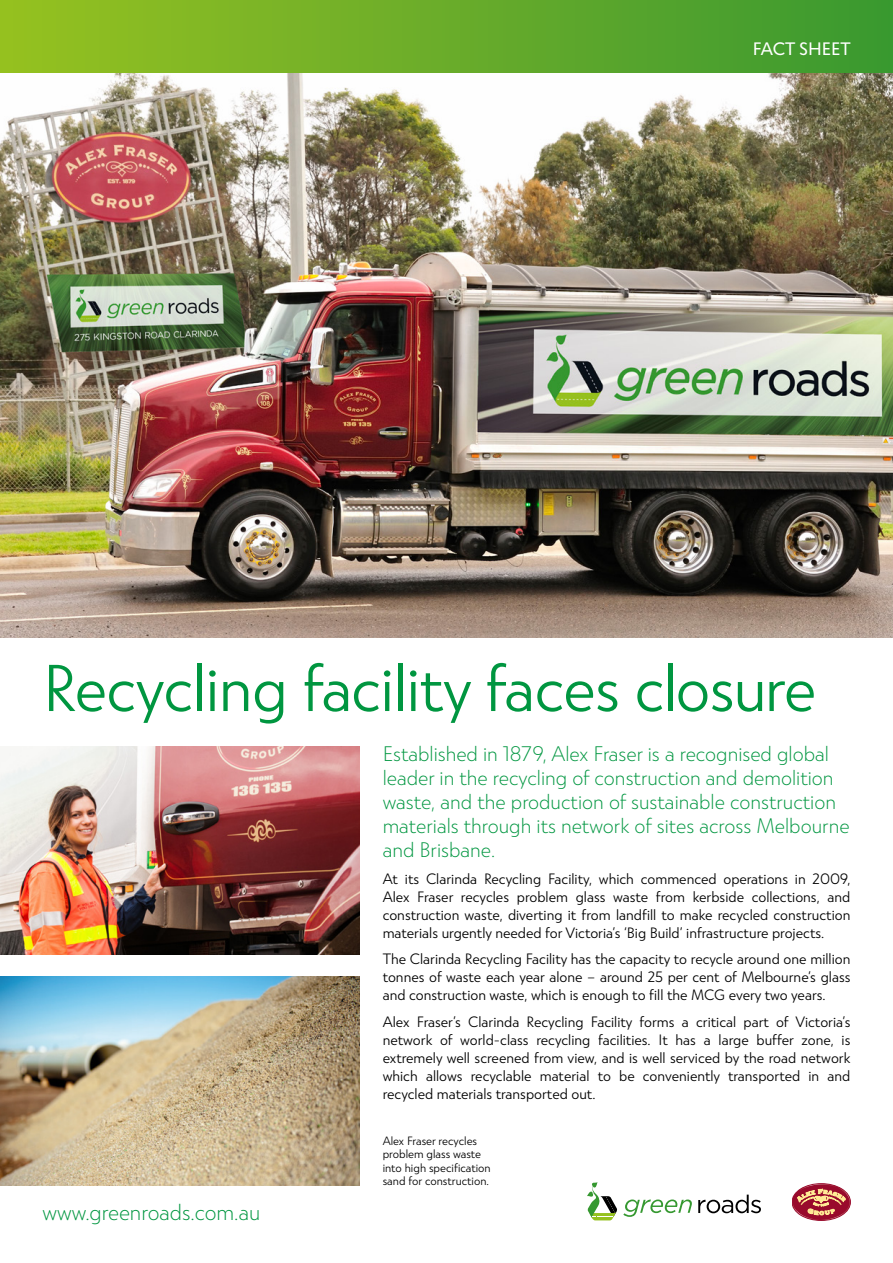
<style>
.page{position:relative;width:893px;height:1263px;background:#fff}
.page>*{position:absolute;margin:0;border:0;box-sizing:border-box;transform-origin:0 0}
.t1{font:300 66px "Atlan";letter-spacing:-.01em;color:#009640}
.t2{font:200 22.5px "Atlan";color:#009640}
.t3{font:200 21px/24px "Atlan";color:#009640}
.t4{font:18px "Atlan";color:#fff}
.t5{font:300 15px/18px "Atlan";color:#000;text-align:justify}
.t6{font:300 12px/13.5px "Atlan";color:#000}
</style>
<div class="page">
<img style="left:0;top:72px;width:893px;height:566px">
<img style="left:1px;top:977px;width:358px;height:208px">
<img style="left:0;top:977px;width:1px;height:208px">
<svg style="left:792px;top:1183px;width:58px;height:37px"></svg>
<svg style="left:623px;top:1199px;width:69px;height:18px"></svg>
<svg style="left:698px;top:1194px;width:63px;height:19px"></svg>
<svg style="left:587px;top:1182px;width:30px;height:38px"></svg>
<img style="left:0;top:746px;width:359px;height:208px">
<div style="left:0;top:0;width:893px;height:72px;background:linear-gradient(to right,#97c121,#3a9831)"></div>
<p class="t4" style="left:753px;top:39px;width:99px">FACT SHEET</p>
<h1 class="t1" style="left:43px;top:652px;width:775px">Recycling facility faces closure</h1>
<p class="t3" style="left:383px;top:742px;width:468px">Established in 1879, Alex Fraser is a recognised global leader in the recycling of construction and demolition waste, and the production of sustainable construction materials through its network of sites across Melbourne and Brisbane.</p>
<p class="t5" style="left:383px;top:870px;width:469px">At its Clarinda Recycling Facility, which commenced operations in 2009, Alex Fraser recycles problem glass waste from kerbside collections, and construction waste, diverting it from landfill to make recycled construction materials urgently needed for Victoria’s ‘Big Build’ infrastructure projects.</p>
<p class="t5" style="left:383px;top:950px;width:469px">The Clarinda Recycling Facility has the capacity to recycle around one million tonnes of waste each year alone – around 25 per cent of Melbourne’s glass and construction waste, which is enough to fill the MCG every two years.</p>
<p class="t5" style="left:383px;top:1013px;width:469px">Alex Fraser’s Clarinda Recycling Facility forms a critical part of Victoria’s network of world-class recycling facilities. It has a large buffer zone, is extremely well screened from view, and is well serviced by the road network which allows recyclable material to be conveniently transported in and recycled materials transported out.</p>
<h2 class="t2" style="left:43px;top:1201px;width:219px">www.greenroads.com.au</h2>
<p class="t6" style="left:383px;top:1134px;width:110px">Alex Fraser recycles problem glass waste into high specification sand for construction.</p>
</div>
